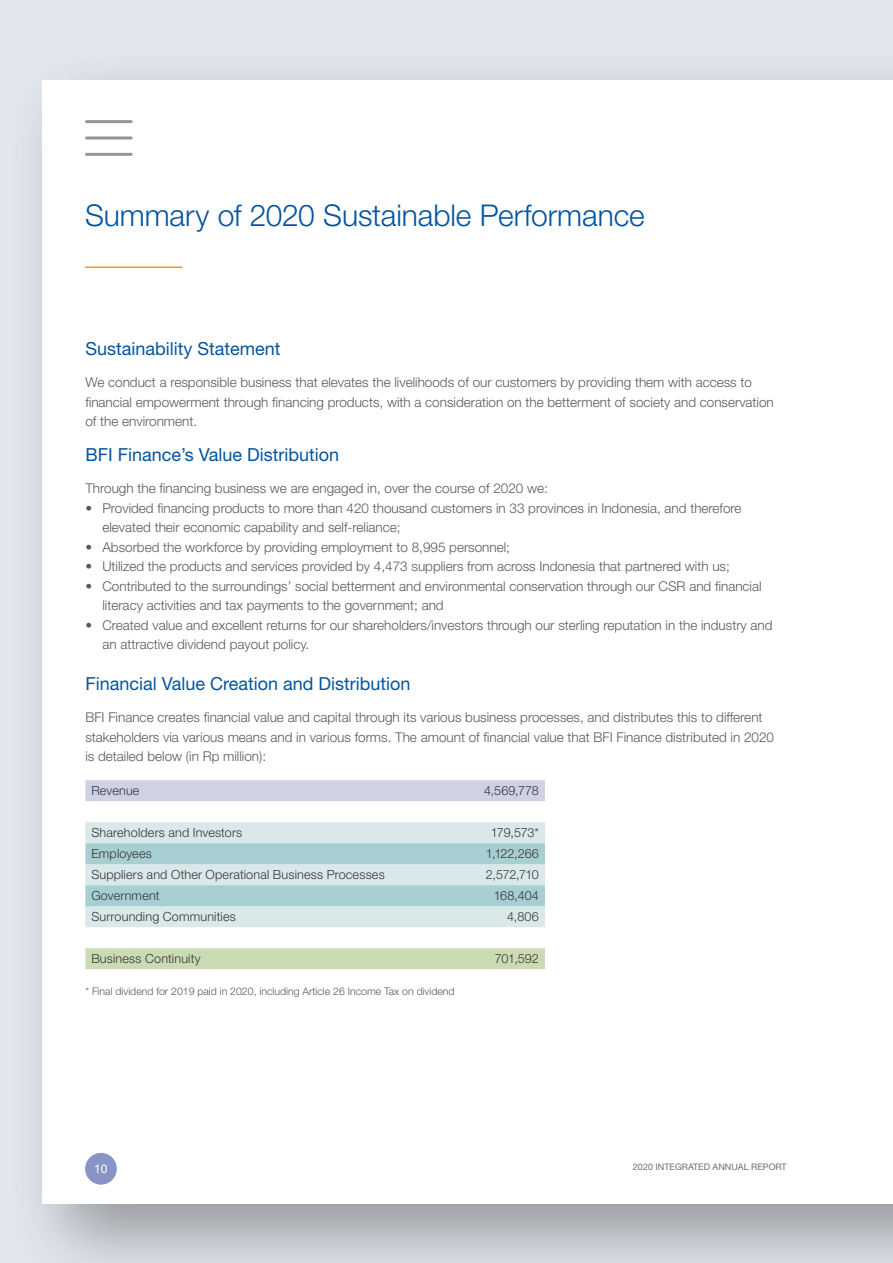
<style>
.page{position:relative;width:893px;height:1263px;background:#e2e7ed}
.page>*{position:absolute;margin:0;border:0;box-sizing:border-box;transform-origin:0 0}
.t1{font:300 30px "Helvetica Neue LT Std";letter-spacing:-.005em;color:#04549f}
.t2{font:18px "Helvetica Neue LT Std";color:#04549f}
.t3{font:300 13.5px/19.5px "Helvetica Neue LT Std";color:#58595b}
.t4{font:300 12.6px "Helvetica Neue LT Std";letter-spacing:.015em;color:#363436}
.t5{font:12px "Helvetica Neue LT Std";color:#fff}
.t6{font:300 10.5px "Helvetica Neue LT Std";color:#58595b}
.t7{font:9px "Helvetica Neue LT Std";color:#6d6e71}
</style>
<div class="page">
<div style="left:6px;top:48px;width:887px;height:1215px;background:#231f20;opacity:.4"></div>
<div style="left:43px;top:80px;width:850px;height:1123px;background:#fff"></div>
<hr style="left:85px;top:266px;width:97px;height:2px;background:#f8991d">
<div style="left:85px;top:780px;width:460px;height:21px;background:#ced2e2"></div>
<div style="left:85px;top:822px;width:460px;height:105px;background:#d9e9e9"></div>
<svg style="left:85px;top:843px;width:460px;height:63px;background:#b8d7d9"></svg>
<div style="left:85px;top:948px;width:460px;height:21px;background:#cbdcb4"></div>
<hr style="left:87px;top:120px;width:44px;height:3px;background:#939598">
<hr style="left:87px;top:136px;width:44px;height:3px;background:#939598">
<hr style="left:87px;top:153px;width:44px;height:3px;background:#939598">
<div style="left:85px;top:1153px;width:32px;height:31px;background:#8794c5;border-radius:50%"></div>
<h1 class="t1" style="left:85px;top:197px;width:561px">Summary of 2020 Sustainable Performance</h1>
<h2 class="t2" style="left:85px;top:338px;width:197px">Sustainability Statement</h2>
<p class="t3" style="left:85px;top:373px;width:690px">We conduct a responsible business that elevates the livelihoods of our customers by providing them with access to financial empowerment through financing products, with a consideration on the betterment of society and conservation of the environment.</p>
<h2 class="t2" style="left:85px;top:444px;width:255px">BFI Finance’s Value Distribution</h2>
<p class="t3" style="left:85px;top:478px;width:464px">Through the financing business we are engaged in, over the course of 2020 we:</p>
<p class="t3" style="left:102px;top:498px;width:641px;text-indent:-17px">• Provided financing products to more than 420 thousand customers in 33 provinces in Indonesia, and therefore elevated their economic capability and self-reliance;</p>
<p class="t3" style="left:85px;top:537px;width:426px">• Absorbed the workforce by providing employment to 8,995 personnel;</p>
<p class="t3" style="left:85px;top:556px;width:646px">• Utilized the products and services provided by 4,473 suppliers from across Indonesia that partnered with us;</p>
<p class="t3" style="left:102px;top:576px;width:661px;text-indent:-17px">• Contributed to the surroundings’ social betterment and environmental conservation through our CSR and financial literacy activities and tax payments to the government; and</p>
<p class="t3" style="left:102px;top:615px;width:672px;text-indent:-17px">• Created value and excellent returns for our shareholders/investors through our sterling reputation in the industry and an attractive dividend payout policy.</p>
<h2 class="t2" style="left:85px;top:673px;width:327px">Financial Value Creation and Distribution</h2>
<p class="t3" style="left:85px;top:708px;width:690px">BFI Finance creates financial value and capital through its various business processes, and distributes this to different stakeholders via various means and in various forms. The amount of financial value that BFI Finance distributed in 2020 is detailed below (in Rp million):</p>
<p class="t4" style="left:91px;top:783px;width:50px">Revenue</p>
<p class="t4" style="left:484px;top:783px;width:56px">4,569,778</p>
<p class="t4" style="left:91px;top:825px;width:152px">Shareholders and Investors</p>
<p class="t4" style="left:491px;top:825px;width:49px">179,573*</p>
<p class="t4" style="left:91px;top:846px;width:62px">Employees</p>
<p class="t4" style="left:486px;top:846px;width:55px">1,122,266</p>
<p class="t4" style="left:91px;top:867px;width:295px">Suppliers and Other Operational Business Processes</p>
<p class="t4" style="left:486px;top:867px;width:55px">2,572,710</p>
<p class="t4" style="left:91px;top:888px;width:70px">Government</p>
<p class="t4" style="left:494px;top:888px;width:47px">168,404</p>
<p class="t4" style="left:91px;top:909px;width:146px">Surrounding Communities</p>
<p class="t4" style="left:507px;top:909px;width:33px">4,806</p>
<p class="t4" style="left:91px;top:951px;width:111px">Business Continuity</p>
<p class="t4" style="left:495px;top:951px;width:46px">701,592</p>
<p class="t6" style="left:85px;top:985px;width:371px">* Final dividend for 2019 paid in 2020, including Article 26 Income Tax on dividend</p>
<p class="t5" style="left:94px;top:1162px;width:15px">10</p>
<p class="t7" style="left:633px;top:1161px;width:155px">2020 INTEGRATED ANNUAL REPORT</p>
</div>
